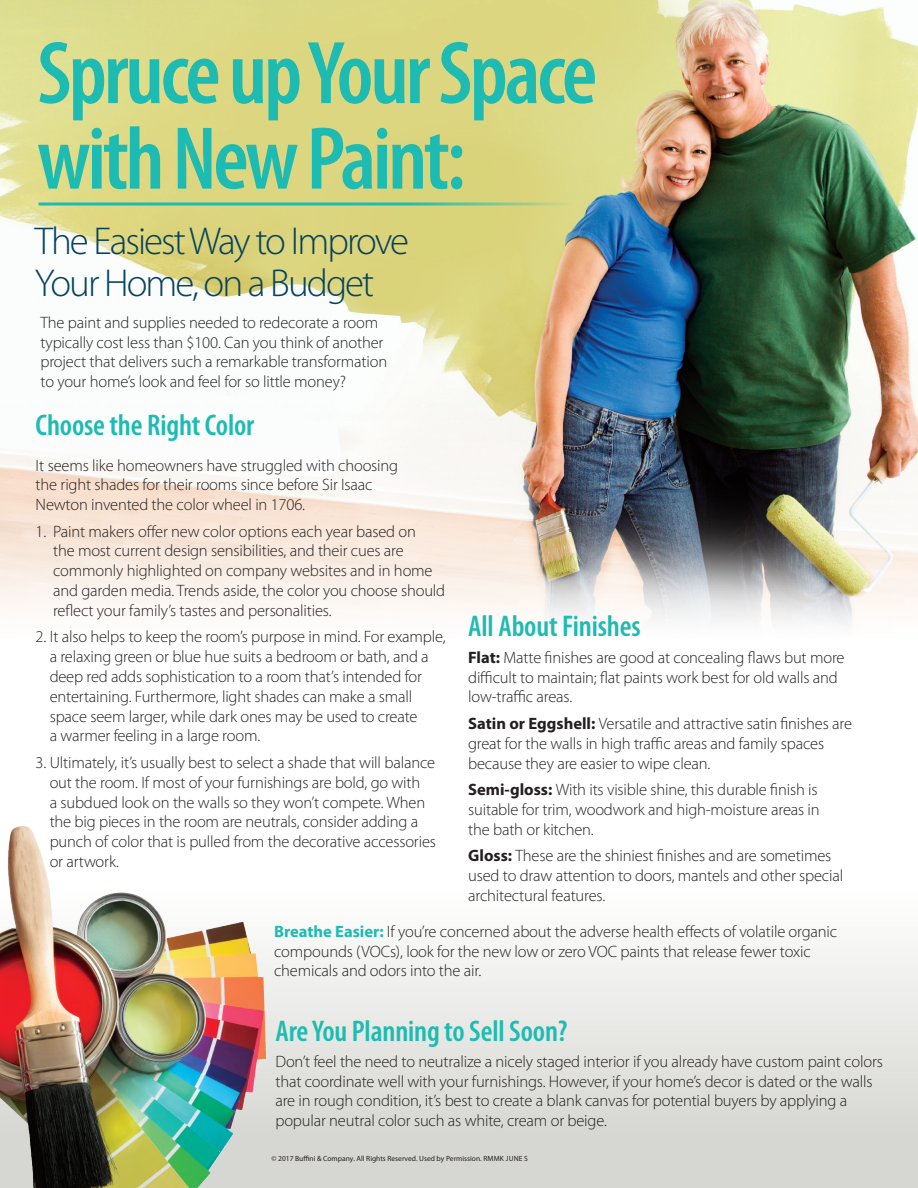
<style>
.page{position:relative;width:918px;height:1188px;background:#fff}
.page>*{position:absolute;margin:0;border:0;box-sizing:border-box;transform-origin:0 0}
.t1{font:600 condensed 90px/85.5px "Myriad Pro";letter-spacing:-.035em;color:#1dbbb1}
.eSubber{font:300 39px/42px "Myriad Pro";letter-spacing:-.05em;color:#06435d}
.t2{font:600 condensed 30px "Myriad Pro";letter-spacing:-.005em;color:#1dbbb1}
.t3{font:300 16.5px/19.8px "Myriad Pro";letter-spacing:-.01em;color:#231f20}
.t4{font:7.5px "Myriad Pro";color:#231f20}
.s1{font-weight:700}
.s2{font-weight:700;color:#1dbbb1}
</style>
<div class="page">
<div style="left:0;top:872px;width:918px;height:316px;background:linear-gradient(to bottom,#fff,#d0d0cc)"></div>
<img style="left:0;top:826px;width:335px;height:362px">
<img style="left:0;top:0;width:918px;height:626px">
<svg style="left:39px;top:202px;width:541px;height:4px;background:#63c49e"></svg>
<p class="t1" style="left:37px;top:29px;width:562px">Spruce up Your Space with New Paint:</p>
<p class="eSubber" style="left:35px;top:220px;width:376px">The Easiest Way to Improve<br>Your Home, on a Budget</p>
<p class="t3" style="left:40px;top:312px;width:348px">The paint and supplies needed to redecorate a room typically cost less than $100. Can you think of another project that delivers such a remarkable transformation to your home’s look and feel for so little money?</p>
<p class="t2" style="left:36px;top:406px;width:220px">Choose the Right Color</p>
<p class="t3" style="left:36px;top:455px;width:364px">It seems like homeowners have struggled with choosing the right shades for their rooms since before Sir Isaac<br>Newton invented the color wheel in 1706.</p>
<p class="t3" style="left:53px;top:521px;width:394px;text-indent:-17px">1. Paint makers offer new color options each year based on<br>the most current design sensibilities, and their cues are commonly highlighted on company websites and in home and garden media. Trends aside, the color you choose should reflect your family’s tastes and personalities.</p>
<p class="t3" style="left:50px;top:627px;width:398px;text-indent:-14px">2. It also helps to keep the room’s purpose in mind. For example, a relaxing green or blue hue suits a bedroom or bath, and a deep red adds sophistication to a room that’s intended for entertaining. Furthermore, light shades can make a small space seem larger, while dark ones may be used to create<br>a warmer feeling in a large room.</p>
<p class="t3" style="left:50px;top:752px;width:388px;text-indent:-14px">3. Ultimately, it’s usually best to select a shade that will balance out the room. If most of your furnishings are bold, go with<br>a subdued look on the walls so they won’t compete. When the big pieces in the room are neutrals, consider adding a punch of color that is pulled from the decorative accessories or artwork.</p>
<p class="t2" style="left:468px;top:608px;width:174px">All About Finishes</p>
<p class="t3" style="left:468px;top:647px;width:378px"><span class="s1">Flat:</span> Matte finishes are good at concealing flaws but more difficult to maintain; flat paints work best for old walls and low-traffic areas.</p>
<p class="t3" style="left:468px;top:713px;width:385px"><span class="s1">Satin or Eggshell:</span> Versatile and attractive satin finishes are great for the walls in high traffic areas and family spaces because they are easier to wipe clean.</p>
<p class="t3" style="left:468px;top:780px;width:353px"><span class="s1">Semi-gloss:</span> With its visible shine, this durable finish is suitable for trim, woodwork and high-moisture areas in the bath or kitchen.</p>
<p class="t3" style="left:468px;top:846px;width:377px"><span class="s1">Gloss:</span> These are the shiniest finishes and are sometimes used to draw attention to doors, mantels and other special architectural features.</p>
<p class="t3" style="left:274px;top:921px;width:565px"><span class="s2">Breathe Easier:</span> If you’re concerned about the adverse health effects of volatile organic compounds (VOCs), look for the new low or zero VOC paints that release fewer toxic chemicals and odors into the air.</p>
<p class="t2" style="left:275px;top:1013px;width:294px">Are You Planning to Sell Soon?</p>
<p class="t3" style="left:275px;top:1051px;width:609px">Don’t feel the need to neutralize a nicely staged interior if you already have custom paint colors that coordinate well with your furnishings. However, if your home’s decor is dated or the walls are in rough condition, it’s best to create a blank canvas for potential buyers by applying a popular neutral color such as white, cream or beige.</p>
<p class="t4" style="left:272px;top:1154px;width:258px">© 2017 Buffini &amp; Company. All Rights Reserved. Used by Permission. RMMK JUNE S</p>
</div>
